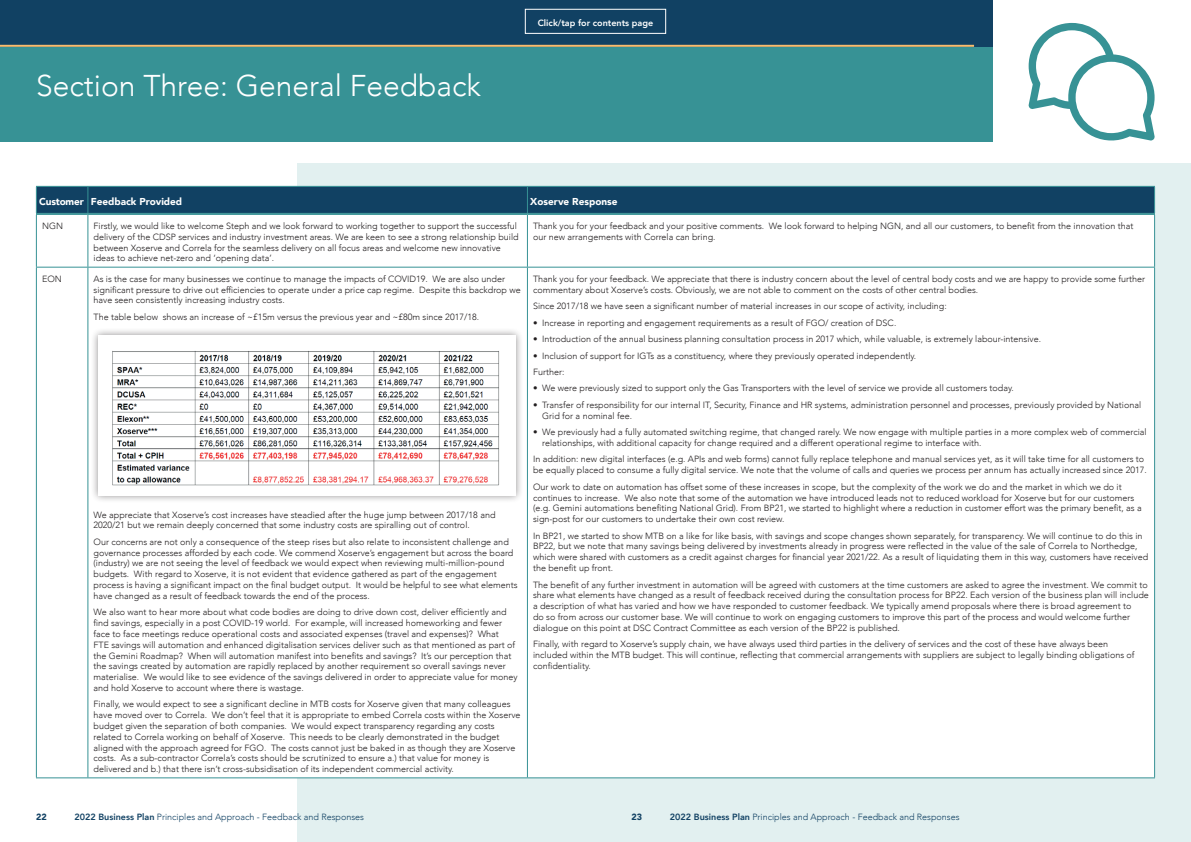
<style>
.page{position:relative;width:1191px;height:842px;background:#fff}
.page>*{position:absolute;margin:0;border:0;box-sizing:border-box;transform-origin:0 0}
.t1{font:300 30px "Avenir";color:#fff}
.t2{font:900 10px "Avenir";color:#fff}
.t3{font:300 9px/10.8px "Avenir";color:#231f20}
.t4{font:300 9px "Avenir";color:#114163}
.t5{font:800 9px "Avenir";color:#fff}
.t6{font:900 9px "Avenir";color:#114163}
.s1{font-weight:800}
</style>
<div class="page">
<div style="left:0;top:0;width:992px;height:142px;background:#379295"></div>
<div style="left:298px;top:163px;width:893px;height:679px;background:#e2f0f0"></div>
<div style="left:0;top:0;width:992px;height:47px;background:#114163"></div>
<hr style="left:0;top:45px;width:974px;height:2px;background:#f9bd6e">
<svg style="left:36px;top:186px;width:1119px;height:27px;background:#124465"></svg>
<hr style="left:36px;top:213px;width:52px;height:1px;background:#379295">
<hr style="left:88px;top:213px;width:439px;height:1px;background:#379295">
<hr style="left:527px;top:213px;width:628px;height:1px;background:#379295">
<div style="left:37px;top:215px;width:1117px;height:562px;background:#fff"></div>
<hr style="left:36px;top:214px;width:52px;height:1px;background:#379295">
<hr style="left:36px;top:215px;width:1px;height:52px;background:#379295">
<hr style="left:88px;top:214px;width:439px;height:1px;background:#379295">
<hr style="left:87px;top:215px;width:1px;height:52px;background:#379295">
<hr style="left:527px;top:214px;width:628px;height:1px;background:#379295">
<hr style="left:527px;top:215px;width:1px;height:52px;background:#379295">
<hr style="left:1154px;top:215px;width:1px;height:52px;background:#379295">
<hr style="left:36px;top:267px;width:52px;height:1px;background:#379295">
<hr style="left:36px;top:268px;width:1px;height:509px;background:#379295">
<hr style="left:88px;top:267px;width:439px;height:1px;background:#379295">
<hr style="left:87px;top:268px;width:1px;height:509px;background:#379295">
<hr style="left:527px;top:267px;width:628px;height:1px;background:#379295">
<hr style="left:527px;top:268px;width:1px;height:509px;background:#379295">
<hr style="left:1154px;top:268px;width:1px;height:509px;background:#379295">
<hr style="left:36px;top:777px;width:52px;height:1px;background:#379295">
<hr style="left:88px;top:777px;width:439px;height:1px;background:#379295">
<hr style="left:527px;top:777px;width:628px;height:1px;background:#379295">
<div style="left:91px;top:328px;width:432px;height:175px;background:#231f20;opacity:.5"></div>
<div style="left:98px;top:335px;width:417px;height:160px;background:#fff"></div>
<img style="left:112px;top:351px;width:388px;height:135px">
<svg style="left:1028px;top:23px;width:127px;height:118px"></svg>
<div style="left:525px;top:9px;width:141px;height:25px;border:1px solid #fff"></div>
<h1 class="t1" style="left:36px;top:68px;width:446px">Section Three: General Feedback</h1>
<p class="t5" style="left:538px;top:16px;width:117px">Click/tap for contents page</p>
<p class="t2" style="left:39px;top:193px;width:145px">Customer Feedback Provided</p>
<p class="t2" style="left:530px;top:193px;width:89px">Xoserve Response</p>
<p class="t3" style="left:42px;top:221px;width:23px">NGN</p>
<p class="t3" style="left:94px;top:221px;width:427px">Firstly, we would like to welcome Steph and we look forward to working together to support the successful delivery of the CDSP services and industry investment areas. We are keen to see a strong relationship build between Xoserve and Correla for the seamless delivery on all focus areas and welcome new innovative ideas to achieve net-zero and ‘opening data’.</p>
<p class="t3" style="left:533px;top:221px;width:602px">Thank you for your feedback and your positive comments. We look forward to helping NGN, and all our customers, to benefit from the innovation that our new arrangements with Correla can bring.</p>
<p class="t3" style="left:42px;top:273px;width:21px">EON</p>
<p class="t3" style="left:94px;top:273px;width:429px">As is the case for many businesses we continue to manage the impacts of COVID19. We are also under significant pressure to drive out efficiencies to operate under a price cap regime. Despite this backdrop we have seen consistently increasing industry costs.</p>
<p class="t3" style="left:94px;top:311px;width:387px">The table below shows an increase of ~£15m versus the previous year and ~£80m since 2017/18.</p>
<p class="t3" style="left:533px;top:273px;width:613px">Thank you for your feedback. We appreciate that there is industry concern about the level of central body costs and we are happy to provide some further commentary about Xoserve’s costs. Obviously, we are not able to comment on the costs of other central bodies.</p>
<p class="t3" style="left:533px;top:301px;width:415px">Since 2017/18 we have seen a significant number of material increases in our scope of activity, including:</p>
<p class="t3" style="left:533px;top:317px;width:365px">• Increase in reporting and engagement requirements as a result of FGO/ creation of DSC.</p>
<p class="t3" style="left:533px;top:334px;width:509px">• Introduction of the annual business planning consultation process in 2017 which, while valuable, is extremely labour-intensive.</p>
<p class="t3" style="left:533px;top:347px;width:384px;line-height:16.5px">• Inclusion of support for IGTs as a constituency, where they previously operated independently.<br>Further:</p>
<p class="t3" style="left:533px;top:383px;width:482px">• We were previously sized to support only the Gas Transporters with the level of service we provide all customers today.</p>
<p class="t3" style="left:542px;top:399px;width:600px;text-indent:-9px">• Transfer of responsibility for our internal IT, Security, Finance and HR systems, administration personnel and processes, previously provided by National<br>Grid for a nominal fee.</p>
<p class="t3" style="left:542px;top:427px;width:606px;text-indent:-9px">• We previously had a fully automated switching regime, that changed rarely. We now engage with multiple parties in a more complex web of commercial relationships, with additional capacity for change required and a different operational regime to interface with.</p>
<p class="t3" style="left:533px;top:454px;width:615px">In addition: new digital interfaces (e.g. APIs and web forms) cannot fully replace telephone and manual services yet, as it will take time for all customers to be equally placed to consume a fully digital service. We note that the volume of calls and queries we process per annum has actually increased since 2017.</p>
<p class="t3" style="left:533px;top:481px;width:610px">Our work to date on automation has offset some of these increases in scope, but the complexity of the work we do and the market in which we do it continues to increase. We also note that some of the automation we have introduced leads not to reduced workload for Xoserve but for our customers (e.g. Gemini automations benefiting National Grid). From BP21, we started to highlight where a reduction in customer effort was the primary benefit, as a sign-post for our customers to undertake their own cost review.</p>
<p class="t3" style="left:533px;top:530px;width:616px">In BP21, we started to show MTB on a like for like basis, with savings and scope changes shown separately, for transparency. We will continue to do this in BP22, but we note that many savings being delivered by investments already in progress were reflected in the value of the sale of Correla to Northedge, which were shared with customers as a credit against charges for financial year 2021/22. As a result of liquidating them in this way, customers have received the benefit up front.</p>
<p class="t3" style="left:533px;top:579px;width:617px">The benefit of any further investment in automation will be agreed with customers at the time customers are asked to agree the investment. We commit to share what elements have changed as a result of feedback received during the consultation process for BP22. Each version of the business plan will include a description of what has varied and how we have responded to customer feedback. We typically amend proposals where there is broad agreement to<br>do so from across our customer base. We will continue to work on engaging customers to improve this part of the process and would welcome further dialogue on this point at DSC Contract Committee as each version of the BP22 is published.</p>
<p class="t3" style="left:533px;top:639px;width:603px">Finally, with regard to Xoserve’s supply chain, we have always used third parties in the delivery of services and the cost of these have always been included within the MTB budget. This will continue, reflecting that commercial arrangements with suppliers are subject to legally binding obligations of confidentiality.</p>
<p class="t3" style="left:94px;top:509px;width:403px">We appreciate that Xoserve’s cost increases have steadied after the huge jump between 2017/18 and<br>2020/21 but we remain deeply concerned that some industry costs are spiralling out of control.</p>
<p class="t3" style="left:94px;top:536px;width:426px">Our concerns are not only a consequence of the steep rises but also relate to inconsistent challenge and governance processes afforded by each code. We commend Xoserve’s engagement but across the board (industry) we are not seeing the level of feedback we would expect when reviewing multi-million-pound budgets. With regard to Xoserve, it is not evident that evidence gathered as part of the engagement process is having a significant impact on the final budget output. It would be helpful to see what elements have changed as a result of feedback towards the end of the process.</p>
<p class="t3" style="left:94px;top:607px;width:426px">We also want to hear more about what code bodies are doing to drive down cost, deliver efficiently and find savings, especially in a post COVID-19 world. For example, will increased homeworking and fewer face to face meetings reduce operational costs and associated expenses (travel and expenses)? What<br>FTE savings will automation and enhanced digitalisation services deliver such as that mentioned as part of the Gemini Roadmap? When will automation manifest into benefits and savings? It’s our perception that the savings created by automation are rapidly replaced by another requirement so overall savings never materialise. We would like to see evidence of the savings delivered in order to appreciate value for money and hold Xoserve to account where there is wastage.</p>
<p class="t3" style="left:94px;top:699px;width:428px">Finally, we would expect to see a significant decline in MTB costs for Xoserve given that many colleagues have moved over to Correla. We don’t feel that it is appropriate to embed Correla costs within the Xoserve budget given the separation of both companies. We would expect transparency regarding any costs related to Correla working on behalf of Xoserve. This needs to be clearly demonstrated in the budget aligned with the approach agreed for FGO. The costs cannot just be baked in as though they are Xoserve costs. As a sub-contractor Correla’s costs should be scrutinized to ensure a.) that value for money is delivered and b.) that there isn’t cross-subsidisation of its independent commercial activity.</p>
<p class="t6" style="left:36px;top:809px;width:12px">22</p>
<p class="t4" style="left:74px;top:812px;width:291px"><span class="s1">2022 Business Plan</span> Principles and Approach - Feedback and Responses</p>
<p class="t6" style="left:631px;top:809px;width:12px">23</p>
<p class="t4" style="left:670px;top:812px;width:291px"><span class="s1">2022 Business Plan</span> Principles and Approach - Feedback and Responses</p>
</div>
